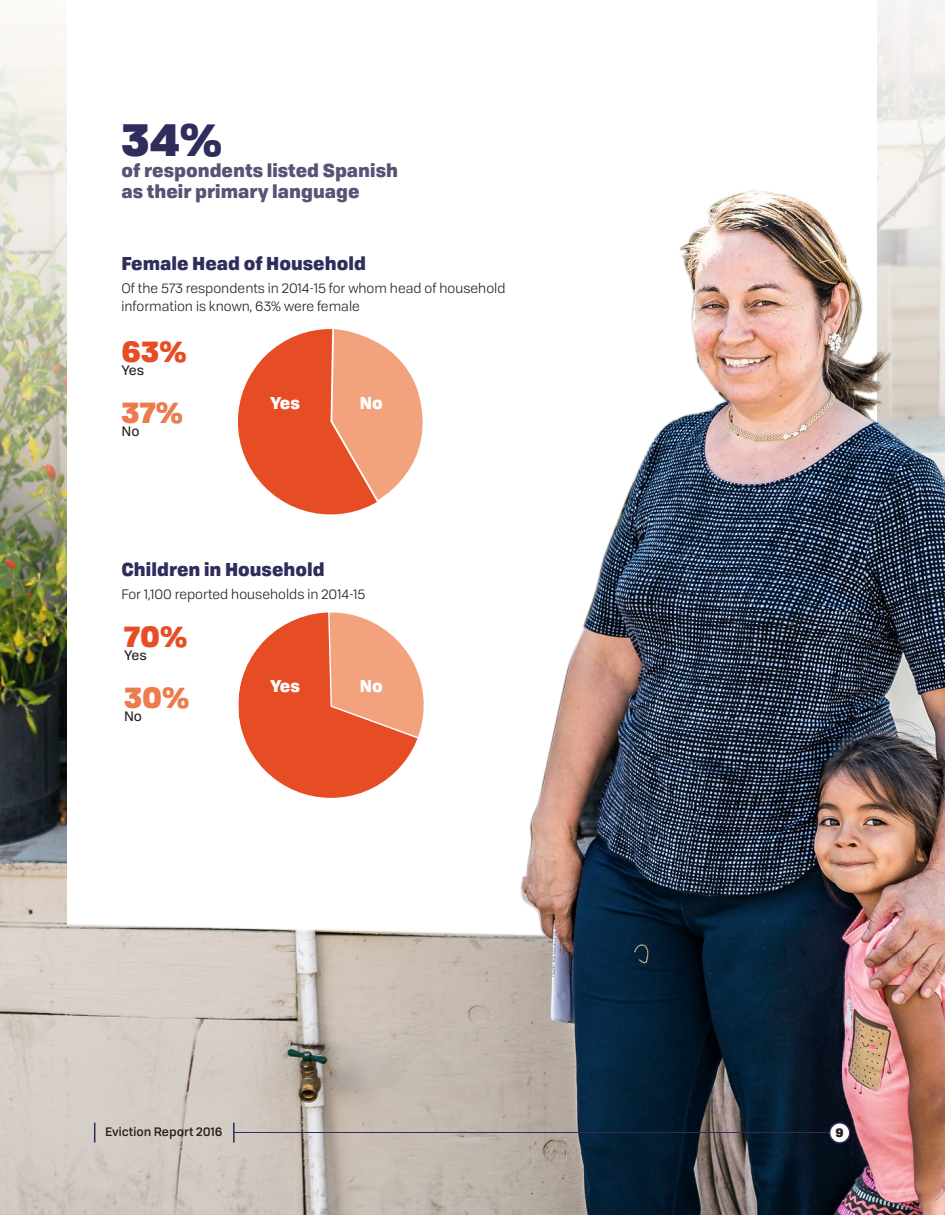
<style>
.page{position:relative;width:945px;height:1215px;background:#fff}
.page>*{position:absolute;margin:0;border:0;box-sizing:border-box;transform-origin:0 0}
.t1{font:900 45px "Tofino";color:#2e2d5b}
.t2{font:900 28.8px "Tofino";color:#e64d25}
.t3{font:900 28.8px "Tofino";color:#ec7b4e}
.t4{font:900 18px/21px "Tofino";color:#595274}
.t5{font:900 18px "Tofino";color:#2e2d5b}
.t6{font:900 16.5px "Tofino";color:#fff}
.t7{font:13.5px/18px "Tofino";color:#231f20}
.t8{font:13.5px "Tofino";color:#231f20}
.t9{font:500 12px "Tofino";color:#231f20}
.t10{font:900 12px "Tofino";color:#231f20}
</style>
<div class="page">
<img style="left:0;top:142px;width:945px;height:1073px">
<svg style="left:218px;top:600px;width:226px;height:218px"></svg>
<svg style="left:218px;top:317px;width:226px;height:218px"></svg>
<hr style="left:234px;top:1132px;width:596px;height:1px;background:#2e2d5b">
<svg style="left:94px;top:1123px;width:1px;height:20px"></svg>
<hr style="left:233px;top:1123px;width:2px;height:20px;background:#2e2d5b">
<div style="left:830px;top:1123px;width:20px;height:20px;background:#fff;border-radius:50%"></div>
<div style="left:829px;top:1122px;width:21px;height:22px;border:2px solid #2e2d5b;border-radius:50%"></div>
<h1 class="t1" style="left:122px;top:101px;width:102px">34%</h1>
<h3 class="t4" style="left:122px;top:158px;width:278px">of respondents listed Spanish as their primary language</h3>
<h3 class="t5" style="left:122px;top:248px;width:246px">Female Head of Household</h3>
<p class="t7" style="left:122px;top:278px;width:386px">Of the 573 respondents in 2014-15 for whom head of household information is known, 63% were female</p>
<h2 class="t2" style="left:122px;top:327px;width:67px">63%</h2>
<p class="t8" style="left:122px;top:360px;width:24px">Yes</p>
<h2 class="t3" style="left:122px;top:387px;width:63px">37%</h2>
<p class="t8" style="left:122px;top:421px;width:20px">No</p>
<p class="t6" style="left:270px;top:389px;width:31px">Yes</p>
<p class="t6" style="left:360px;top:389px;width:25px">No</p>
<h3 class="t5" style="left:122px;top:554px;width:205px">Children in Household</h3>
<p class="t7" style="left:122px;top:584px;width:245px">For 1,100 reported households in 2014-15</p>
<h2 class="t2" style="left:124px;top:612px;width:65px">70%</h2>
<p class="t8" style="left:124px;top:645px;width:24px">Yes</p>
<h2 class="t3" style="left:124px;top:673px;width:67px">30%</h2>
<p class="t8" style="left:124px;top:706px;width:20px">No</p>
<p class="t6" style="left:270px;top:672px;width:31px">Yes</p>
<p class="t6" style="left:360px;top:672px;width:25px">No</p>
<p class="t9" style="left:105px;top:1122px;width:119px">Eviction Report 2016</p>
<p class="t10" style="left:835px;top:1122px;width:10px">9</p>
</div>
